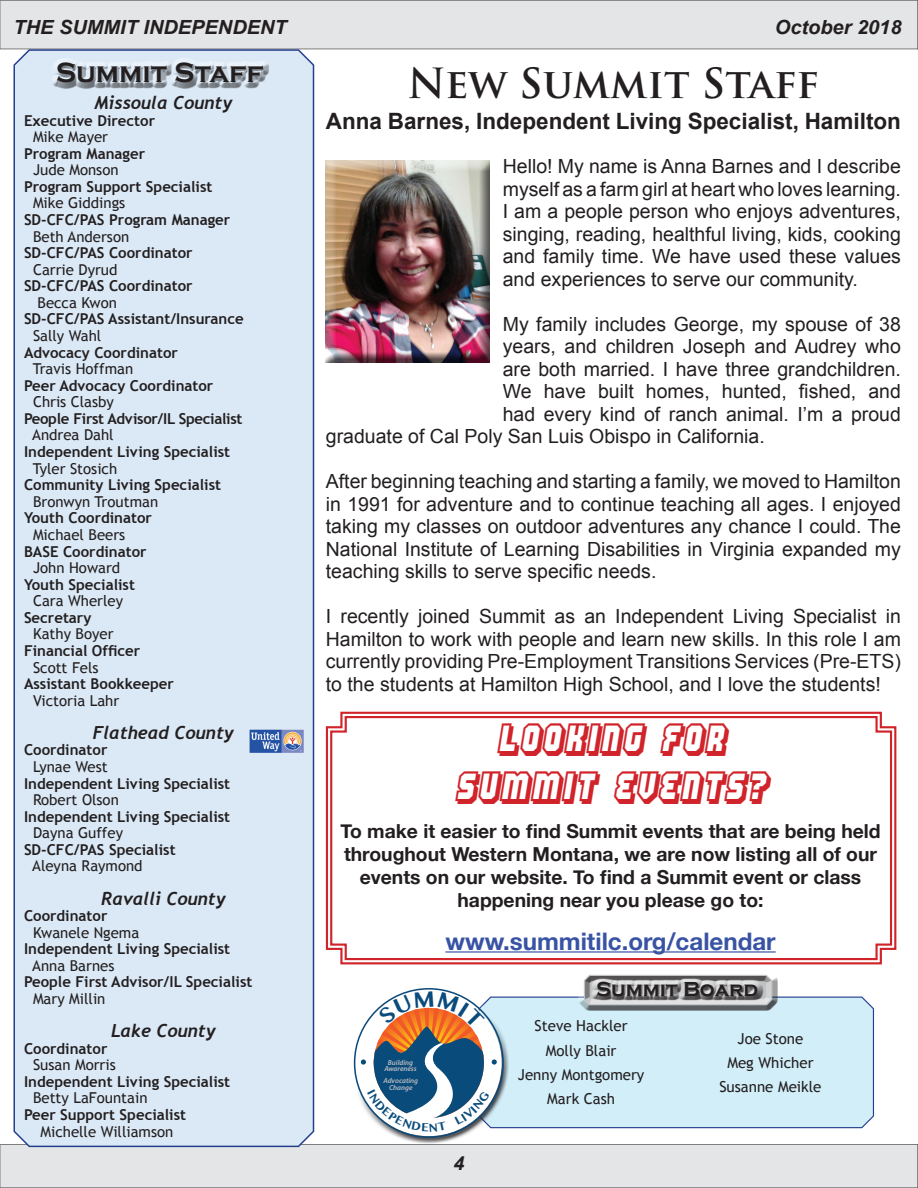
<style>
.page{position:relative;width:918px;height:1188px;background:#fff}
.page>*{position:absolute;margin:0;border:0;box-sizing:border-box;transform-origin:0 0}
.t1{font:700 40.5px "Trajan Pro";color:#231f20}
.t2{font:35.4px/48.3px "Hangthe DJ";color:#d1232a;text-align:center;scale:.91 1}
.t3{font:700 28.5px "Copperplate Gothic";color:#231f20}
.t4{font:700 24.15px "Helvetica Neue";color:#3853a3}
.t5{font:700 22.5px "Arial";color:#231f20}
.t6{font:700 20.85px "Copperplate Gothic";color:#231f20}
.t7{font:19.5px/22.5px "Arial";color:#231f20;text-align:justify}
.t8{font:italic 700 19.5px "Arial";color:#231f20}
.t9{font:700 19.35px/23.1px "Helvetica Neue";color:#231f20;text-align:center}
.t10{font:italic 700 18px "Trebuchet";color:#231f20}
.t11{font:15.15px/24.3px "Trebuchet MS";color:#231f20;text-align:center}
.t12{font:700 15px "Trebuchet MS";color:#231f20}
.t13{font:15px "Trebuchet MS";color:#231f20}
.t14{font:700 15px "Trebuchet MS";letter-spacing:-.02em;color:#231f20}
.t15{font:italic 600 7.2px/6.9px "Myriad Pro";color:#bcbdc0;text-align:center}
</style>
<div class="page">
<div style="left:0;top:0;width:918px;height:49px;background:#e4e5e6"></div>
<svg style="left:917px;top:0;width:1px;height:49px"></svg>
<div style="left:0;top:1144px;width:918px;height:44px;background:#e4e5e6"></div>
<svg style="left:917px;top:1144px;width:1px;height:44px"></svg>
<div style="left:13px;top:48px;width:302px;height:1100px;background:#dbe9f6"></div>
<div style="left:504px;top:996px;width:371px;height:133px;background:#d2eef9"></div>
<div style="left:357px;top:1013px;width:152px;height:130px;background:#231f20;opacity:.75"></div>
<svg style="left:578px;top:978px;width:200px;height:33px"></svg>
<svg style="left:583px;top:975px;width:190px;height:31px"></svg>
<div style="left:51px;top:58px;width:218px;height:27px;background:#dfebf7"></div>
<div style="left:51px;top:63px;width:218px;height:26px;background:#231f20;opacity:.75"></div>
<img style="left:250px;top:729px;width:54px;height:23px">
<div style="left:325px;top:160px;width:165px;height:214px;background:#231f20;opacity:.75"></div>
<svg style="left:325px;top:711px;width:572px;height:254px"></svg>
<svg style="left:329px;top:715px;width:564px;height:246px"></svg>
<svg style="left:354px;top:988px;width:150px;height:150px"></svg>
<p class="t8" style="left:13px;top:14px;width:275px">THE SUMMIT INDEPENDENT</p>
<p class="t8" style="left:775px;top:14px;width:128px">October 2018</p>
<h3 class="t3" style="left:56px;top:57px;width:210px">Summit Staff</h3>
<h1 class="t1" style="left:407px;top:58px;width:413px">New Summit Staff</h1>
<p class="t5" style="left:326px;top:106px;width:577px">Anna Barnes, Independent Living Specialist, Hamilton</p>
<p class="t7" style="left:503px;top:155px;width:400px">Hello! My name is Anna Barnes and I describe myself as a farm girl at heart who loves learning.<br>I am a people person who enjoys adventures, singing, reading, healthful living, kids, cooking and family time. We have used these values and experiences to serve our community.</p>
<p class="t7" style="left:503px;top:313px;width:400px">My family includes George, my spouse of 38</p>
<p class="t7" style="left:503px;top:335px;width:400px">years, and children Joseph and Audrey who</p>
<p class="t7" style="left:503px;top:358px;width:400px">are both married. I have three grandchildren.</p>
<p class="t7" style="left:503px;top:380px;width:400px">We have built homes, hunted, fished, and</p>
<p class="t7" style="left:503px;top:403px;width:400px">had every kind of ranch animal. I’m a proud</p>
<p class="t7" style="left:326px;top:425px;width:440px">graduate of Cal Poly San Luis Obispo in California.</p>
<p class="t7" style="left:326px;top:470px;width:577px">After beginning teaching and starting a family, we moved to Hamilton in 1991 for adventure and to continue teaching all ages. I enjoyed taking my classes on outdoor adventures any chance I could. The National Institute of Learning Disabilities in Virginia expanded my teaching skills to serve specific needs.</p>
<p class="t7" style="left:326px;top:605px;width:577px">I recently joined Summit as an Independent Living Specialist in Hamilton to work with people and learn new skills. In this role I am currently providing Pre-Employment Transitions Services (Pre-ETS) to the students at Hamilton High School, and I love the students!</p>
<h2 class="t2" style="left:454px;top:713px;width:346px">LOOKING FOR<br>SUMMIT EVENTS?</h2>
<p class="t9" style="left:341px;top:820px;width:542px">To make it easier to find Summit events that are being held throughout Western Montana, we are now listing all of our events on our website. To find a Summit event or class happening near you please go to:</p>
<p class="t4" style="left:445px;top:922px;width:332px">www.summitilc.org/calendar</p>
<p class="t10" style="left:94px;top:92px;width:140px">Missoula County</p>
<p class="t12" style="left:24px;top:111px;width:133px">Executive Director</p>
<p class="t13" style="left:33px;top:128px;width:77px">Mike Mayer</p>
<p class="t12" style="left:24px;top:144px;width:123px">Program Manager</p>
<p class="t13" style="left:33px;top:161px;width:87px">Jude Monson</p>
<p class="t12" style="left:24px;top:177px;width:190px">Program Support Specialist</p>
<p class="t13" style="left:33px;top:194px;width:94px">Mike Giddings</p>
<p class="t12" style="left:24px;top:210px;width:208px">SD-CFC/PAS Program Manager</p>
<p class="t13" style="left:33px;top:227px;width:98px">Beth Anderson</p>
<p class="t12" style="left:24px;top:243px;width:170px">SD-CFC/PAS Coordinator</p>
<p class="t13" style="left:33px;top:261px;width:86px">Carrie Dyrud</p>
<p class="t12" style="left:24px;top:277px;width:170px">SD-CFC/PAS Coordinator</p>
<p class="t13" style="left:38px;top:294px;width:81px">Becca Kwon</p>
<p class="t12" style="left:24px;top:310px;width:221px">SD-CFC/PAS Assistant/Insurance</p>
<p class="t13" style="left:33px;top:327px;width:70px">Sally Wahl</p>
<p class="t12" style="left:24px;top:343px;width:155px">Advocacy Coordinator</p>
<p class="t13" style="left:33px;top:360px;width:102px">Travis Hoffman</p>
<p class="t12" style="left:24px;top:376px;width:191px">Peer Advocacy Coordinator</p>
<p class="t13" style="left:33px;top:393px;width:82px">Chris Clasby</p>
<p class="t14" style="left:24px;top:409px;width:220px">People First Advisor/IL Specialist</p>
<p class="t13" style="left:32px;top:426px;width:83px">Andrea Dahl</p>
<p class="t12" style="left:24px;top:442px;width:208px">Independent Living Specialist</p>
<p class="t13" style="left:33px;top:459px;width:86px">Tyler Stosich</p>
<p class="t12" style="left:24px;top:476px;width:199px">Community Living Specialist</p>
<p class="t13" style="left:33px;top:493px;width:127px">Bronwyn Troutman</p>
<p class="t12" style="left:24px;top:509px;width:129px">Youth Coordinator</p>
<p class="t13" style="left:33px;top:526px;width:94px">Michael Beers</p>
<p class="t12" style="left:24px;top:542px;width:124px">BASE Coordinator</p>
<p class="t13" style="left:33px;top:559px;width:89px">John Howard</p>
<p class="t12" style="left:24px;top:575px;width:113px">Youth Specialist</p>
<p class="t13" style="left:33px;top:592px;width:92px">Cara Wherley</p>
<p class="t12" style="left:24px;top:608px;width:69px">Secretary</p>
<p class="t13" style="left:33px;top:625px;width:82px">Kathy Boyer</p>
<p class="t12" style="left:24px;top:641px;width:118px">Financial Officer</p>
<p class="t13" style="left:33px;top:658px;width:67px">Scott Fels</p>
<p class="t12" style="left:24px;top:674px;width:151px">Assistant Bookkeeper</p>
<p class="t13" style="left:33px;top:692px;width:88px">Victoria Lahr</p>
<p class="t10" style="left:93px;top:721px;width:143px">Flathead County</p>
<p class="t12" style="left:24px;top:741px;width:85px">Coordinator</p>
<p class="t13" style="left:33px;top:758px;width:76px">Lynae West</p>
<p class="t12" style="left:24px;top:774px;width:208px">Independent Living Specialist</p>
<p class="t13" style="left:33px;top:791px;width:87px">Robert Olson</p>
<p class="t12" style="left:24px;top:807px;width:208px">Independent Living Specialist</p>
<p class="t13" style="left:33px;top:824px;width:92px">Dayna Guffey</p>
<p class="t12" style="left:24px;top:840px;width:153px">SD-CFC/PAS Specialist</p>
<p class="t13" style="left:32px;top:857px;width:112px">Aleyna Raymond</p>
<p class="t10" style="left:101px;top:887px;width:126px">Ravalli County</p>
<p class="t12" style="left:24px;top:906px;width:85px">Coordinator</p>
<p class="t13" style="left:33px;top:924px;width:108px">Kwanele Ngema</p>
<p class="t12" style="left:24px;top:940px;width:208px">Independent Living Specialist</p>
<p class="t13" style="left:32px;top:957px;width:84px">Anna Barnes</p>
<p class="t12" style="left:24px;top:973px;width:230px">People First Advisor/IL Specialist</p>
<p class="t13" style="left:33px;top:990px;width:74px">Mary Millin</p>
<p class="t10" style="left:111px;top:1020px;width:106px">Lake County</p>
<p class="t12" style="left:24px;top:1039px;width:85px">Coordinator</p>
<p class="t13" style="left:33px;top:1056px;width:84px">Susan Morris</p>
<p class="t12" style="left:24px;top:1072px;width:208px">Independent Living Specialist</p>
<p class="t13" style="left:33px;top:1089px;width:116px">Betty LaFountain</p>
<p class="t12" style="left:24px;top:1105px;width:164px">Peer Support Specialist</p>
<p class="t13" style="left:41px;top:1122px;width:134px">Michelle Williamson</p>
<p class="t6" style="left:596px;top:978px;width:164px">Summit Board</p>
<p class="t11" style="left:518px;top:1014px;width:128px">Steve Hackler<br>Molly Blair<br>Jenny Montgomery<br>Mark Cash</p>
<p class="t11" style="left:719px;top:1026px;width:104px">Joe Stone<br>Meg Whicher<br>Susanne Meikle</p>
<p class="t15" style="left:384px;top:1059px;width:34px">Building<br>Awareness</p>
<p class="t15" style="left:383px;top:1077px;width:36px">Advocating<br>Change</p>
<p class="t8" style="left:454px;top:1150px;width:12px">4</p>
</div>
